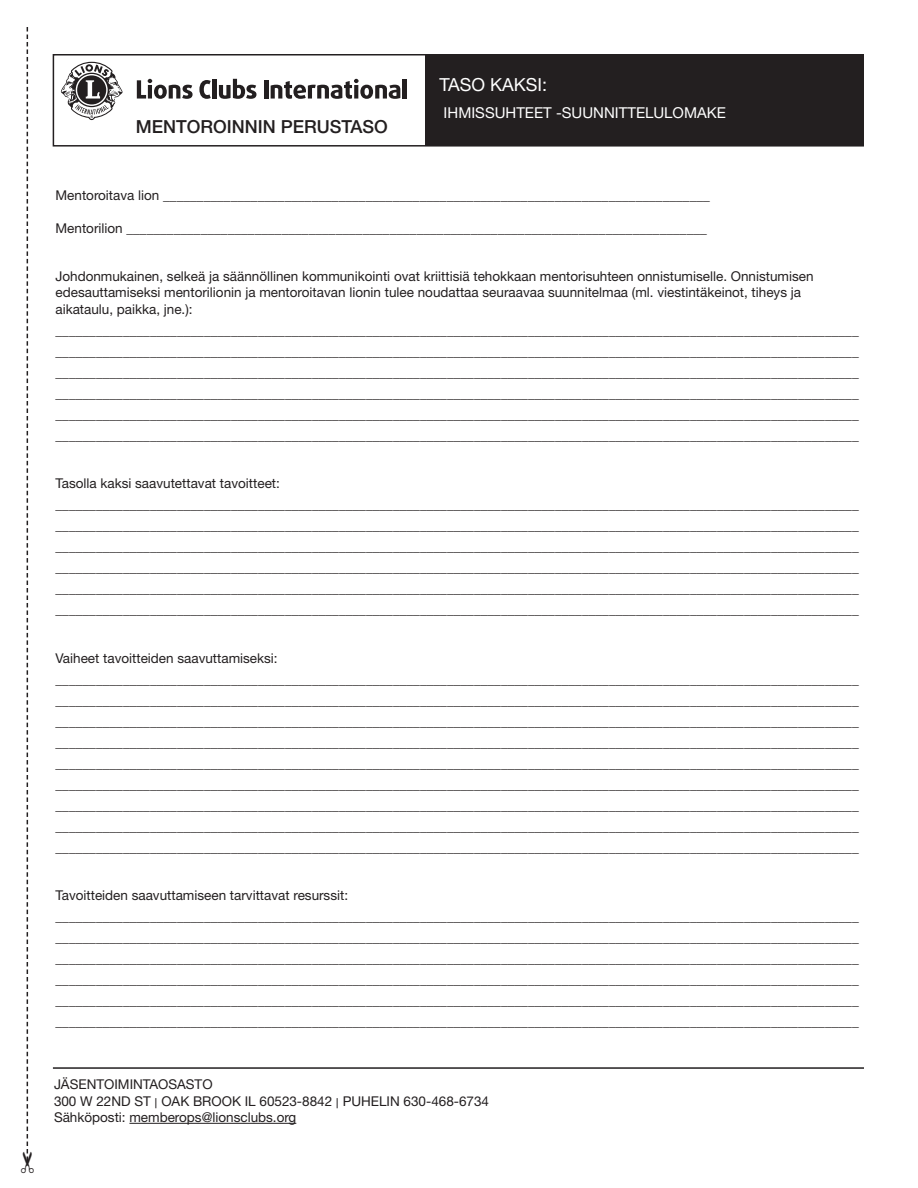
<style>
.page{position:relative;width:918px;height:1188px;background:#fff}
.page>*{position:absolute;margin:0;border:0;box-sizing:border-box;transform-origin:0 0}
.t1{font:500 18px "Helvetica Neue";color:#231f20}
.t2{font:18px "Helvetica Neue";color:#fff}
.t3{font:15px "Helvetica Neue";color:#fff}
.t4{font:13.5px/21px "Helvetica Neue";color:#231f20}
</style>
<div class="page">
<div style="left:53px;top:54px;width:811px;height:93px;border:2px solid #231f20"></div>
<svg style="left:61px;top:62px;width:62px;height:58px"></svg>
<svg style="left:137px;top:79px;width:56px;height:20px"></svg>
<svg style="left:199px;top:80px;width:12px;height:19px"></svg>
<div style="left:212px;top:79px;width:5px;height:20px;background:#231f20"></div>
<svg style="left:219px;top:79px;width:37px;height:20px"></svg>
<hr style="left:264px;top:80px;width:4px;height:19px;background:#231f20">
<svg style="left:271px;top:79px;width:129px;height:20px"></svg>
<hr style="left:403px;top:79px;width:4px;height:20px;background:#231f20">
<div style="left:426px;top:54px;width:438px;height:91px;background:#231f20"></div>
<hr style="left:129px;top:1123px;width:167px;height:1px;background:#231f20">
<hr style="left:53px;top:1067px;width:811px;height:2px;background:#231f20">
<svg style="left:26px;top:27px;width:3px;height:1134px"></svg>
<h1 class="t1" style="left:136px;top:120px;width:254px">MENTOROINNIN PERUSTASO</h1>
<h1 class="t2" style="left:439px;top:78px;width:109px">TASO KAKSI:</h1>
<p class="t3" style="left:444px;top:107px;width:284px">IHMISSUHTEET -SUUNNITTELULOMAKE</p>
<p class="t4" style="left:56px;top:186px;width:656px">Mentoroitava lion _________________________________________________________________________________</p>
<p class="t4" style="left:56px;top:219px;width:653px">Mentorilion ______________________________________________________________________________________</p>
<p class="t4" style="left:56px;top:270px;width:760px;line-height:16.2px">Johdonmukainen, selkeä ja säännöllinen kommunikointi ovat kriittisiä tehokkaan mentorisuhteen onnistumiselle. Onnistumisen edesauttamiseksi mentorilionin ja mentoroitavan lionin tulee noudattaa seuraavaa suunnitelmaa (ml. viestintäkeinot, tiheys ja aikataulu, paikka, jne.):</p>
<p class="t4" style="left:56px;top:321px;width:805px;text-align:justify">_______________________________________________________________________________________________________________________ _______________________________________________________________________________________________________________________ _______________________________________________________________________________________________________________________ _______________________________________________________________________________________________________________________ _______________________________________________________________________________________________________________________ _______________________________________________________________________________________________________________________</p>
<p class="t4" style="left:56px;top:474px;width:805px">Tasolla kaksi saavutettavat tavoitteet: _______________________________________________________________________________________________________________________ _______________________________________________________________________________________________________________________ _______________________________________________________________________________________________________________________ _______________________________________________________________________________________________________________________ _______________________________________________________________________________________________________________________ _______________________________________________________________________________________________________________________</p>
<p class="t4" style="left:56px;top:649px;width:805px">Vaiheet tavoitteiden saavuttamiseksi: _______________________________________________________________________________________________________________________ _______________________________________________________________________________________________________________________ _______________________________________________________________________________________________________________________ _______________________________________________________________________________________________________________________ _______________________________________________________________________________________________________________________ _______________________________________________________________________________________________________________________ _______________________________________________________________________________________________________________________ _______________________________________________________________________________________________________________________ _______________________________________________________________________________________________________________________</p>
<p class="t4" style="left:56px;top:886px;width:805px">Tavoitteiden saavuttamiseen tarvittavat resurssit: _______________________________________________________________________________________________________________________ _______________________________________________________________________________________________________________________ _______________________________________________________________________________________________________________________ _______________________________________________________________________________________________________________________ _______________________________________________________________________________________________________________________ _______________________________________________________________________________________________________________________</p>
<p class="t4" style="left:54px;top:1077px;width:437px;line-height:16.5px">JÄSENTOIMINTAOSASTO<br>300 W 22ND ST | OAK BROOK IL 60523-8842 | PUHELIN 630-468-6734<br>Sähköposti: memberops@lionsclubs.org</p>
</div>
